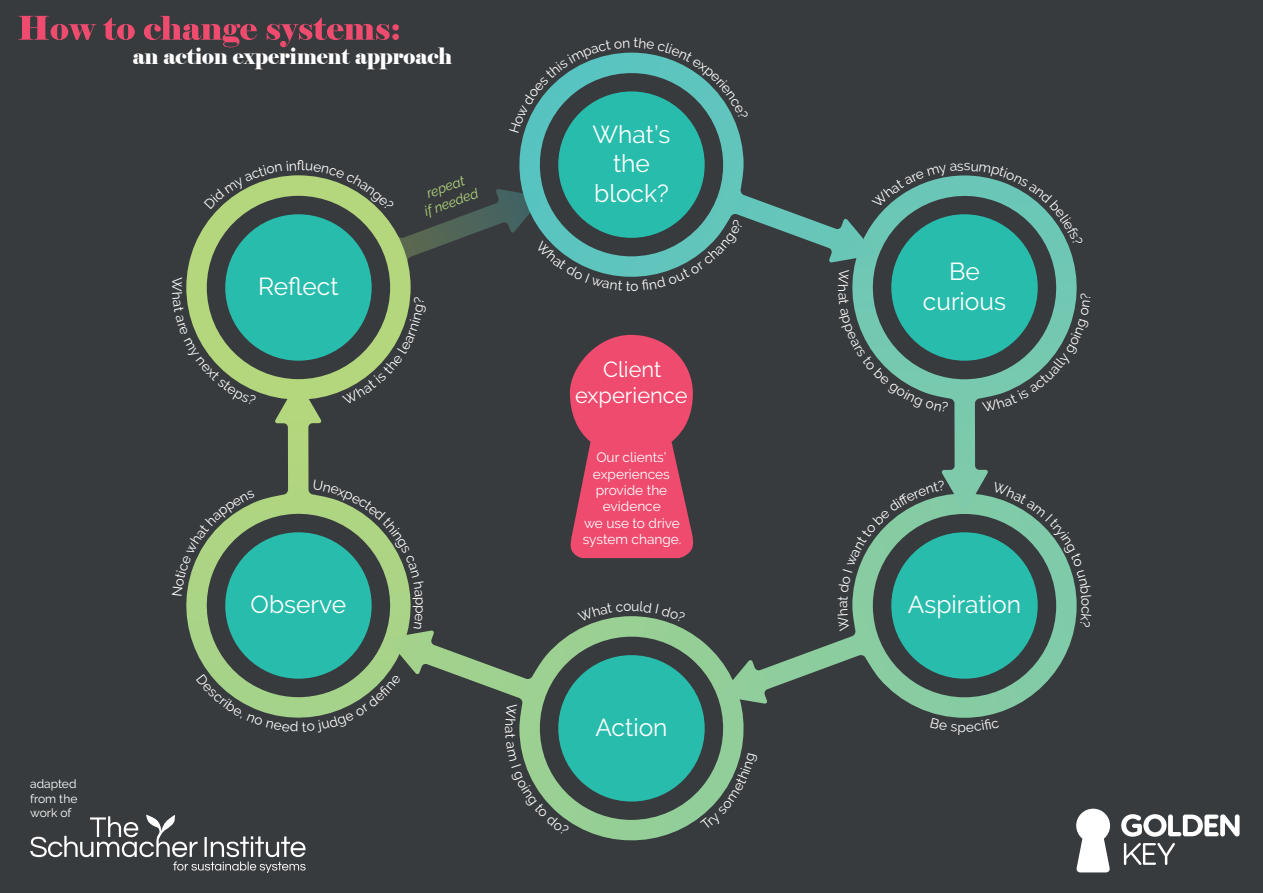
<style>
.page{position:relative;width:1263px;height:893px;background:#373b3e}
.page>*{position:absolute;margin:0;border:0;box-sizing:border-box;transform-origin:0 0}
.t1{font:24.6px/29.5px "Raleway";color:#fff;text-align:center}
.t2{font:22.5px "Elephant";color:#fff;scale:.93 1}
.t3{font:21.9px/26.2px "Raleway";color:#fff;text-align:center}
.t4{font:13.65px/16.4px "Raleway";color:#fff;text-align:center}
.t5{font:italic 13.65px/16.4px "Raleway";color:#b4d67c;text-align:center}
.t6{font:12px/14.4px "Raleway";color:#fff;text-align:justify}
</style>
<div class="page">
<svg style="left:18px;top:16px;width:78px;height:24px"></svg>
<svg style="left:103px;top:18px;width:32px;height:22px"></svg>
<svg style="left:144px;top:16px;width:113px;height:31px"></svg>
<svg style="left:267px;top:18px;width:132px;height:29px"></svg>
<svg style="left:1121px;top:814px;width:118px;height:51px"></svg>
<svg style="left:1076px;top:809px;width:34px;height:63px;background:#dcdcdd"></svg>
<svg style="left:187px;top:211px;width:224px;height:172px;fill:#27bcac"></svg>
<svg style="left:186px;top:383px;width:202px;height:291px"></svg>
<svg style="left:388px;top:622px;width:356px;height:219px"></svg>
<svg style="left:721px;top:511px;width:354px;height:207px"></svg>
<svg style="left:875px;top:246px;width:202px;height:265px"></svg>
<svg style="left:519px;top:133px;width:356px;height:137px"></svg>
<img style="left:395px;top:189px;width:147px;height:78px">
<svg style="left:569px;top:335px;width:125px;height:224px"></svg>
<svg style="left:30px;top:815px;width:276px;height:58px"></svg>
<svg style="left:872px;top:163px;width:197px;height:83px"></svg>
<svg style="left:852px;top:270px;width:96px;height:142px"></svg>
<svg style="left:982px;top:293px;width:95px;height:119px"></svg>
<svg style="left:837px;top:480px;width:108px;height:151px"></svg>
<svg style="left:992px;top:482px;width:85px;height:146px"></svg>
<svg style="left:596px;top:616px;width:71px;height:6px"></svg>
<svg style="left:505px;top:703px;width:65px;height:132px"></svg>
<svg style="left:700px;top:753px;width:44px;height:77px"></svg>
<svg style="left:210px;top:674px;width:191px;height:59px"></svg>
<svg style="left:186px;top:490px;width:69px;height:106px"></svg>
<svg style="left:313px;top:480px;width:111px;height:149px"></svg>
<svg style="left:524px;top:52px;width:215px;height:81px"></svg>
<svg style="left:535px;top:219px;width:208px;height:58px"></svg>
<svg style="left:186px;top:277px;width:71px;height:128px"></svg>
<svg style="left:342px;top:297px;width:69px;height:107px"></svg>
<svg style="left:216px;top:175px;width:165px;height:36px"></svg>
<h2 class="t2" style="left:133px;top:42px;width:345px">an action experiment approach</h2>
<h1 class="t1" style="left:258px;top:271px;width:82px">Reflect</h1>
<p class="t5" style="left:416px;top:189px;width:58px;rotate:-20deg">repeat<br>if needed</p>
<p class="t6" style="left:30px;top:777px;width:49px">adapted from the work of</p>
<h1 class="t1" style="left:251px;top:589px;width:97px">Observe</h1>
<h1 class="t1" style="left:592px;top:119px;width:79px">What’s the block?</h1>
<h3 class="t3" style="left:575px;top:356px;width:114px">Client experience</h3>
<p class="t4" style="left:583px;top:449px;width:100px">Our clients’ experiences provide the evidence<br>we use to drive system change.</p>
<h1 class="t1" style="left:595px;top:712px;width:74px">Action</h1>
<h1 class="t1" style="left:923px;top:257px;width:85px">Be curious</h1>
<h1 class="t1" style="left:908px;top:589px;width:115px">Aspiration</h1>
</div>
